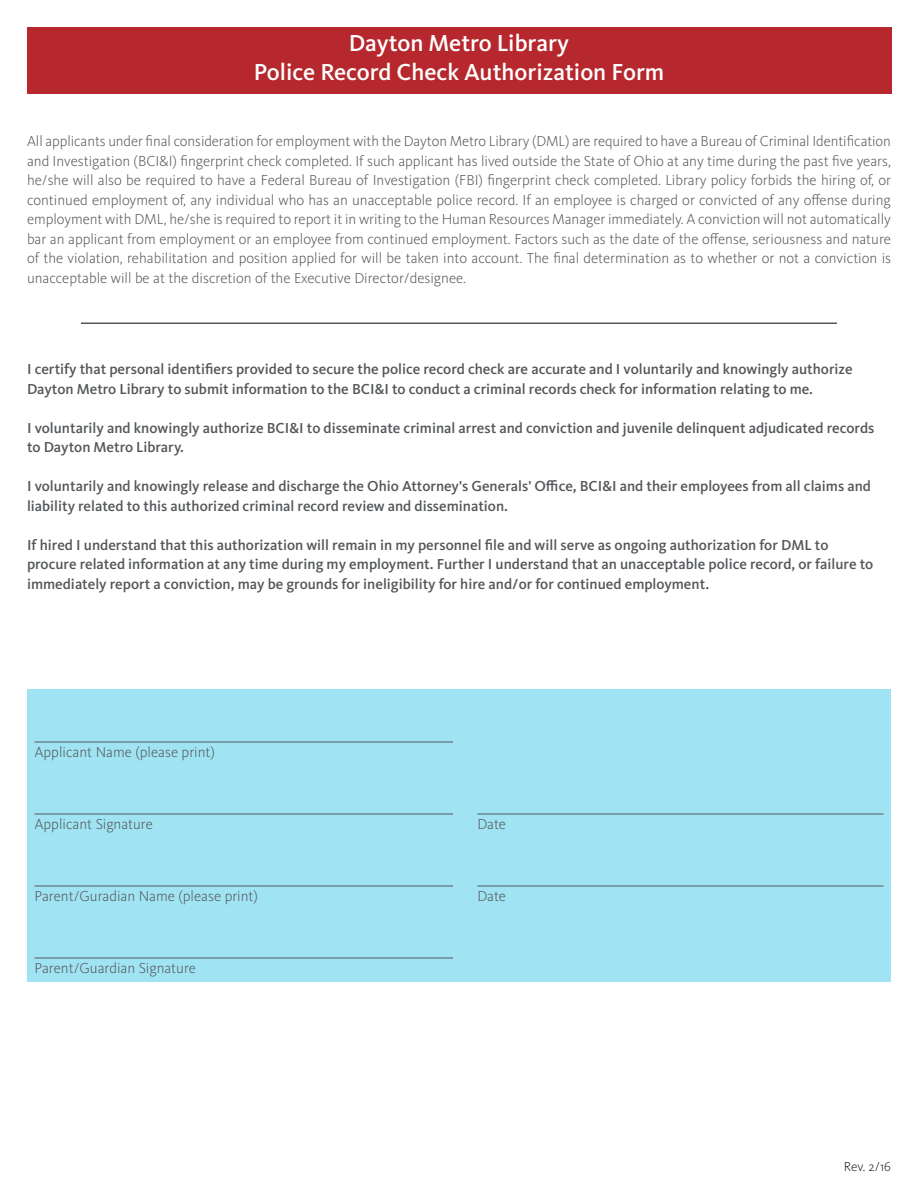
<style>
.page{position:relative;width:918px;height:1188px;background:#fff}
.page>*{position:absolute;margin:0;border:0;box-sizing:border-box;transform-origin:0 0}
.t1{font:500 24px/28.8px "Kievit Pro";color:#fff;text-align:center}
.t2{font:300 15px/19.5px "Kievit Pro";color:#54575a;text-align:justify}
.t3{font:500 15px/19.5px "Kievit Pro";color:#54575a}
.t4{font:300 13.5px "Kievit Pro";color:#231f20}
</style>
<div class="page">
<div style="left:27px;top:689px;width:864px;height:293px;background:#a0e4f3"></div>
<div style="left:27px;top:27px;width:864px;height:66px;background:#b6282d"></div>
<hr style="left:81px;top:322px;width:756px;height:2px;background:#54575a">
<hr style="left:34px;top:742px;width:419px;height:1px;background:#54575a">
<hr style="left:34px;top:814px;width:419px;height:1px;background:#54575a">
<hr style="left:34px;top:886px;width:419px;height:1px;background:#54575a">
<hr style="left:34px;top:958px;width:419px;height:1px;background:#54575a">
<hr style="left:477px;top:814px;width:407px;height:1px;background:#54575a">
<hr style="left:477px;top:886px;width:407px;height:1px;background:#54575a">
<p class="t1" style="left:254px;top:28px;width:412px">Dayton Metro Library<br>Police Record Check Authorization Form</p>
<p class="t2" style="left:27px;top:132px;width:866px">All applicants under final consideration for employment with the Dayton Metro Library (DML) are required to have a Bureau of Criminal Identification and Investigation (BCI&amp;I) fingerprint check completed. If such applicant has lived outside the State of Ohio at any time during the past five years, he/she will also be required to have a Federal Bureau of Investigation (FBI) fingerprint check completed. Library policy forbids the hiring of, or continued employment of, any individual who has an unacceptable police record. If an employee is charged or convicted of any offense during employment with DML, he/she is required to report it in writing to the Human Resources Manager immediately. A conviction will not automatically bar an applicant from employment or an employee from continued employment. Factors such as the date of the offense, seriousness and nature of the violation, rehabilitation and position applied for will be taken into account. The final determination as to whether or not a conviction is unacceptable will be at the discretion of the Executive Director/designee.</p>
<p class="t3" style="left:27px;top:360px;width:827px">I certify that personal identifiers provided to secure the police record check are accurate and I voluntarily and knowingly authorize<br>Dayton Metro Library to submit information to the BCI&amp;I to conduct a criminal records check for information relating to me.</p>
<p class="t3" style="left:27px;top:418px;width:849px">I voluntarily and knowingly authorize BCI&amp;I to disseminate criminal arrest and conviction and juvenile delinquent adjudicated records to Dayton Metro Library.</p>
<p class="t3" style="left:27px;top:477px;width:846px">I voluntarily and knowingly release and discharge the Ohio Attorney's Generals' Office, BCI&amp;I and their employees from all claims and liability related to this authorized criminal record review and dissemination.</p>
<p class="t3" style="left:27px;top:535px;width:848px">If hired I understand that this authorization will remain in my personnel file and will serve as ongoing authorization for DML to procure related information at any time during my employment. Further I understand that an unacceptable police record, or failure to immediately report a conviction, may be grounds for ineligibility for hire and/or for continued employment.</p>
<p class="t2" style="left:34px;top:742px;width:182px">Applicant Name (please print)</p>
<p class="t2" style="left:34px;top:814px;width:120px">Applicant Signature</p>
<p class="t2" style="left:34px;top:886px;width:225px">Parent/Guradian Name (please print)</p>
<p class="t2" style="left:34px;top:958px;width:163px">Parent/Guardian Signature</p>
<p class="t2" style="left:477px;top:814px;width:30px">Date</p>
<p class="t2" style="left:477px;top:886px;width:30px">Date</p>
<p class="t4" style="left:844px;top:1159px;width:49px">Rev. 2/16</p>
</div>
